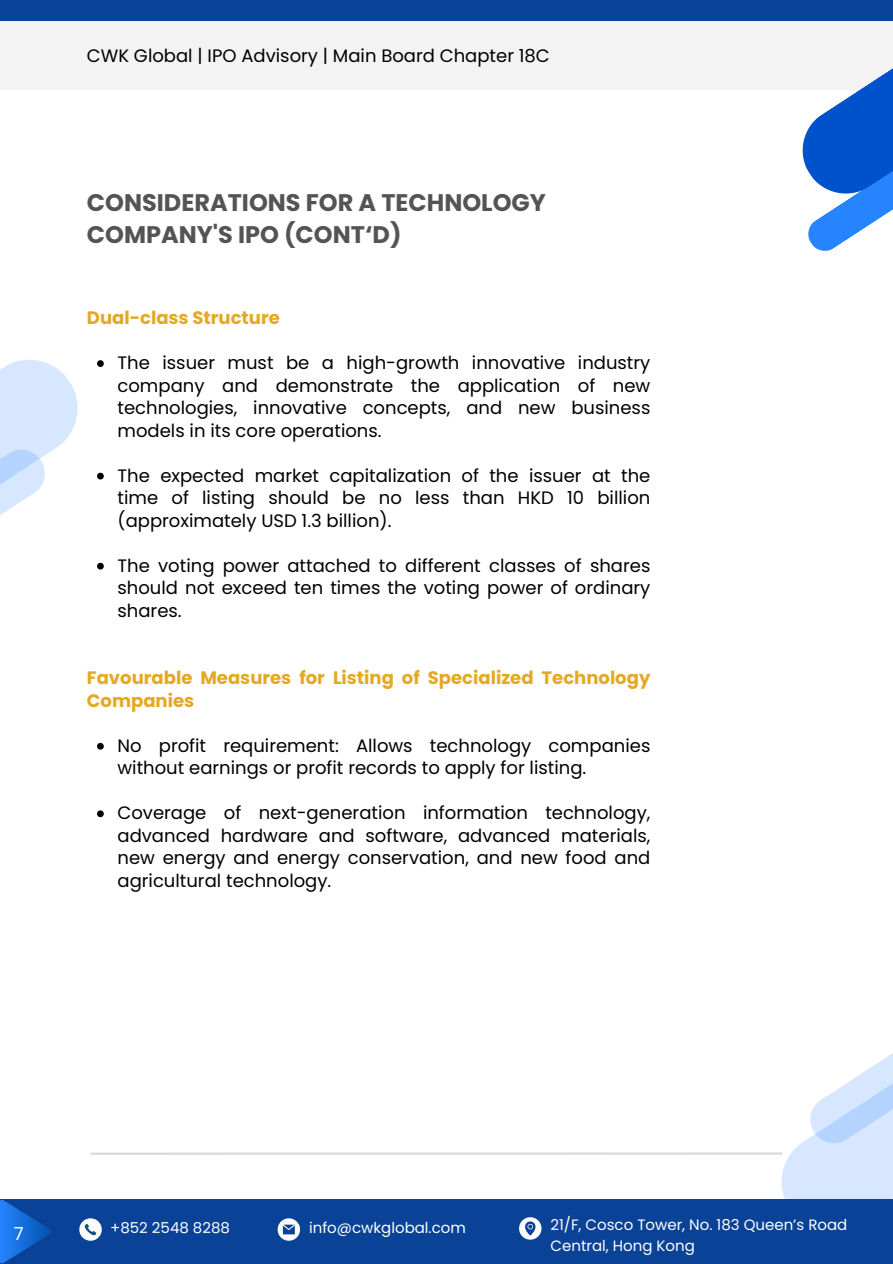
<style>
.page{position:relative;width:893px;height:1264px;background:#fff}
.page>*{position:absolute;margin:0;border:0;box-sizing:border-box;transform-origin:0 0}
.t1{font:700 24px/32.7px "Poppins";color:#545454}
.t2{font:18px/22.5px "Poppins";color:#000;text-align:justify}
.t3{font:700 18px/22.5px "Poppins";color:#e5a823}
.t4{font:18px "Poppins";color:#fff}
.t5{font:15px/20.2px "Poppins";color:#fff}
</style>
<div class="page">
<svg style="left:774px;top:1054px;width:118px;height:145px"></svg>
<hr style="left:90px;top:1152px;width:692px;height:2px;background:#d9d9d9">
<svg style="left:0;top:360px;width:78px;height:155px"></svg>
<div style="left:0;top:0;width:892px;height:21px;background:#094296"></div>
<svg style="left:97px;top:360px;width:7px;height:7px"></svg>
<svg style="left:97px;top:473px;width:7px;height:6px"></svg>
<svg style="left:97px;top:563px;width:7px;height:6px"></svg>
<svg style="left:97px;top:743px;width:7px;height:6px"></svg>
<svg style="left:97px;top:810px;width:7px;height:7px"></svg>
<div style="left:0;top:1199px;width:892px;height:64px;background:#094296"></div>
<svg style="left:79px;top:1218px;width:23px;height:22px"></svg>
<svg style="left:277px;top:1218px;width:23px;height:22px"></svg>
<svg style="left:519px;top:1217px;width:22px;height:22px"></svg>
<svg style="left:0;top:1200px;width:52px;height:63px"></svg>
<div style="left:0;top:21px;width:892px;height:68px;background:#f4f3f3"></div>
<svg style="left:796px;top:69px;width:96px;height:182px"></svg>
<p class="t2" style="left:87px;top:45px;width:464px">CWK Global | IPO Advisory | Main Board Chapter 18C</p>
<h3 class="t1" style="left:87px;top:186px;width:460px">CONSIDERATIONS FOR A TECHNOLOGY<br>COMPANY'S IPO (CONT‘D)</h3>
<h1 class="t3" style="left:87px;top:306px;width:194px">Dual-class Structure</h1>
<h2 class="t2" style="left:117px;top:351px;width:534px">The issuer must be a high-growth innovative industry company and demonstrate the application of new technologies, innovative concepts, and new business models in its core operations.</h2>
<h3 class="t2" style="left:117px;top:464px;width:534px">The expected market capitalization of the issuer at the time of listing should be no less than HKD 10 billion (approximately USD 1.3 billion).</h3>
<h3 class="t2" style="left:117px;top:554px;width:534px">The voting power attached to different classes of shares should not exceed ten times the voting power of ordinary shares.</h3>
<h3 class="t3" style="left:87px;top:666px;width:565px">Favourable Measures for Listing of Specialized Technology<br>Companies</h3>
<h2 class="t2" style="left:117px;top:734px;width:534px">No profit requirement: Allows technology companies without earnings or profit records to apply for listing.</h2>
<h3 class="t2" style="left:117px;top:801px;width:534px">Coverage of next-generation information technology, advanced hardware and software, advanced materials, new energy and energy conservation, and new food and agricultural technology.</h3>
<p class="t4" style="left:14px;top:1221px;width:11px">7</p>
<h3 class="t5" style="left:110px;top:1217px;width:121px">+852 2548 8288</h3>
<p class="t5" style="left:309px;top:1217px;width:158px">info@cwkglobal.com</p>
<p class="t5" style="left:550px;top:1214px;width:298px">21/F, Cosco Tower, No. 183 Queen’s Road<br>Central, Hong Kong</p>
</div>
